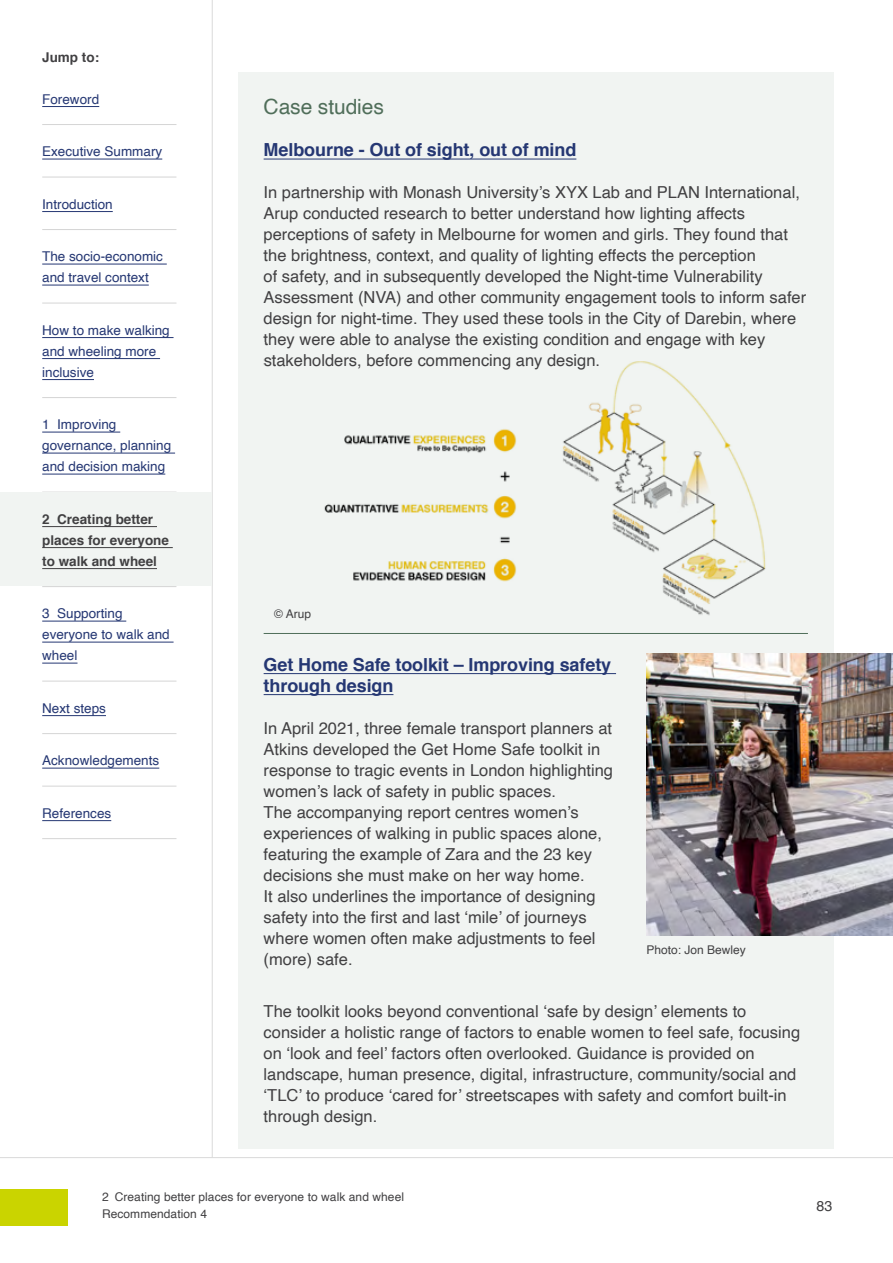
<style>
.page{position:relative;width:893px;height:1263px;background:#fff}
.page>*{position:absolute;margin:0;border:0;box-sizing:border-box;transform-origin:0 0}
.DG_H4_-_Case_study{font:21px "Helvetica";letter-spacing:-.005em;color:#506e5a}
.Case_study_h5_-_seco{font:700 18px/21px "Helvetica";letter-spacing:-.005em;color:#253773}
.Case_study_h5_-_DG{font:700 18px "Helvetica";letter-spacing:-.005em;color:#253773}
.DG_body_-_case_study{font:16.5px/21px "Helvetica";color:#414042}
.t1{font:14.25px "Helvetica";color:#414042}
.TOC_entry{font:13.5px/21px "Helvetica";color:#253773}
.TOC_entry_-_dark_gre{font:700 13.5px/21px "Helvetica";color:#414042}
.TOC_Header{font:700 13.5px "Helvetica";color:#414042}
.t2{font:12px/16.5px "Helvetica";letter-spacing:.005em;color:#414042}
</style>
<div class="page">
<hr style="left:0;top:1157px;width:893px;height:1px;background:#dadada">
<hr style="left:212px;top:0;width:1px;height:1157px;background:#dadada">
<hr style="left:42px;top:124px;width:134px;height:1px;background:#d5d5d5">
<hr style="left:42px;top:106px;width:57px;height:1px;background:#253773">
<hr style="left:42px;top:177px;width:134px;height:1px;background:#d5d5d5">
<hr style="left:42px;top:159px;width:120px;height:1px;background:#253773">
<hr style="left:42px;top:229px;width:134px;height:1px;background:#d5d5d5">
<hr style="left:42px;top:211px;width:71px;height:1px;background:#253773">
<hr style="left:42px;top:264px;width:125px;height:1px;background:#253773">
<hr style="left:42px;top:303px;width:134px;height:1px;background:#d5d5d5">
<hr style="left:42px;top:285px;width:107px;height:1px;background:#253773">
<hr style="left:42px;top:337px;width:132px;height:1px;background:#253773">
<hr style="left:42px;top:358px;width:118px;height:1px;background:#253773">
<hr style="left:42px;top:397px;width:134px;height:1px;background:#d5d5d5">
<hr style="left:42px;top:379px;width:52px;height:1px;background:#253773">
<hr style="left:42px;top:432px;width:78px;height:1px;background:#253773">
<hr style="left:42px;top:453px;width:133px;height:1px;background:#253773">
<hr style="left:42px;top:474px;width:123px;height:1px;background:#253773">
<div style="left:0;top:492px;width:212px;height:94px;background:#f1f4f2"></div>
<hr style="left:42px;top:526px;width:115px;height:1px;background:#414042">
<hr style="left:42px;top:547px;width:131px;height:1px;background:#414042">
<hr style="left:42px;top:586px;width:134px;height:1px;background:#d5d5d5">
<hr style="left:42px;top:568px;width:115px;height:1px;background:#414042">
<hr style="left:42px;top:621px;width:84px;height:1px;background:#253773">
<hr style="left:42px;top:642px;width:132px;height:1px;background:#253773">
<hr style="left:42px;top:681px;width:134px;height:1px;background:#d5d5d5">
<hr style="left:42px;top:663px;width:35px;height:1px;background:#253773">
<hr style="left:42px;top:733px;width:134px;height:1px;background:#d5d5d5">
<hr style="left:42px;top:715px;width:64px;height:1px;background:#253773">
<hr style="left:42px;top:786px;width:134px;height:1px;background:#d5d5d5">
<hr style="left:42px;top:768px;width:117px;height:1px;background:#253773">
<hr style="left:42px;top:838px;width:134px;height:1px;background:#d5d5d5">
<hr style="left:42px;top:820px;width:69px;height:1px;background:#253773">
<div style="left:238px;top:72px;width:595px;height:58px;background:#f1f4f2"></div>
<div style="left:238px;top:125px;width:595px;height:55px;background:#f1f4f2"></div>
<hr style="left:264px;top:159px;width:312px;height:1px;background:#253773">
<div style="left:238px;top:170px;width:595px;height:222px;background:#f1f4f2"></div>
<div style="left:238px;top:390px;width:595px;height:55px;background:#f1f4f2"></div>
<div style="left:238px;top:443px;width:595px;height:96px;background:#f1f4f2"></div>
<div style="left:238px;top:537px;width:595px;height:55px;background:#f1f4f2"></div>
<div style="left:238px;top:590px;width:595px;height:54px;background:#f1f4f2"></div>
<div style="left:238px;top:634px;width:595px;height:82px;background:#f1f4f2"></div>
<hr style="left:264px;top:633px;width:544px;height:1px;background:#506e5a">
<hr style="left:264px;top:673px;width:352px;height:1px;background:#253773">
<hr style="left:264px;top:694px;width:129px;height:1px;background:#253773">
<div style="left:238px;top:705px;width:595px;height:286px;background:#f1f4f2"></div>
<div style="left:238px;top:989px;width:595px;height:159px;background:#f1f4f2"></div>
<img style="left:324px;top:361px;width:442px;height:254px">
<img style="left:646px;top:653px;width:247px;height:282px">
<div style="left:0;top:1190px;width:68px;height:36px;background:#cad400"></div>
<p class="TOC_Header" style="left:42px;top:46px;width:58px">Jump to:</p>
<p class="TOC_entry" style="left:42px;top:89px;width:59px">Foreword</p>
<p class="TOC_entry" style="left:42px;top:141px;width:122px">Executive Summary</p>
<p class="TOC_entry" style="left:42px;top:194px;width:72px">Introduction</p>
<p class="TOC_entry" style="left:42px;top:246px;width:122px">The socio-economic and travel context</p>
<p class="TOC_entry" style="left:42px;top:320px;width:129px">How to make walking and wheeling more inclusive</p>
<p class="TOC_entry" style="left:42px;top:414px;width:131px">1 Improving governance, planning and decision making</p>
<p class="TOC_entry_-_dark_gre" style="left:42px;top:508px;width:128px">2 Creating better places for everyone to walk and wheel</p>
<p class="TOC_entry" style="left:42px;top:603px;width:129px">3 Supporting everyone to walk and wheel</p>
<p class="TOC_entry" style="left:42px;top:698px;width:65px">Next steps</p>
<p class="TOC_entry" style="left:42px;top:750px;width:119px">Acknowledgements</p>
<p class="TOC_entry" style="left:42px;top:803px;width:71px">References</p>
<h4 class="DG_H4_-_Case_study" style="left:264px;top:90px;width:122px">Case studies</h4>
<h5 class="Case_study_h5_-_DG" style="left:264px;top:135px;width:314px">Melbourne - Out of sight, out of mind</h5>
<p class="DG_body_-_case_study" style="left:264px;top:182px;width:544px">In partnership with Monash University’s XYX Lab and PLAN International, Arup conducted research to better understand how lighting affects perceptions of safety in Melbourne for women and girls. They found that the brightness, context, and quality of lighting effects the perception<br>of safety, and in subsequently developed the Night-time Vulnerability Assessment (NVA) and other community engagement tools to inform safer design for night-time. They used these tools in the City of Darebin, where they were able to analyse the existing condition and engage with key stakeholders, before commencing any design.</p>
<p class="t2" style="left:274px;top:606px;width:38px">© Arup</p>
<h5 class="Case_study_h5_-_seco" style="left:264px;top:654px;width:349px">Get Home Safe toolkit – Improving safety through design</h5>
<p class="DG_body_-_case_study" style="left:264px;top:718px;width:351px">In April 2021, three female transport planners at Atkins developed the Get Home Safe toolkit in response to tragic events in London highlighting women’s lack of safety in public spaces.<br>The accompanying report centres women’s experiences of walking in public spaces alone, featuring the example of Zara and the 23 key decisions she must make on her way home.<br>It also underlines the importance of designing safety into the first and last ‘mile’ of journeys where women often make adjustments to feel (more) safe.</p>
<p class="DG_body_-_case_study" style="left:264px;top:1001px;width:538px">The toolkit looks beyond conventional ‘safe by design’ elements to consider a holistic range of factors to enable women to feel safe, focusing on ‘look and feel’ factors often overlooked. Guidance is provided on landscape, human presence, digital, infrastructure, community/social and ‘TLC’ to produce ‘cared for’ streetscapes with safety and comfort built-in through design.</p>
<p class="t2" style="left:646px;top:942px;width:101px">Photo: Jon Bewley</p>
<p class="t2" style="left:102px;top:1189px;width:304px">2 Creating better places for everyone to walk and wheel<br>Recommendation 4</p>
<p class="t1" style="left:817px;top:1195px;width:17px">83</p>
</div>
